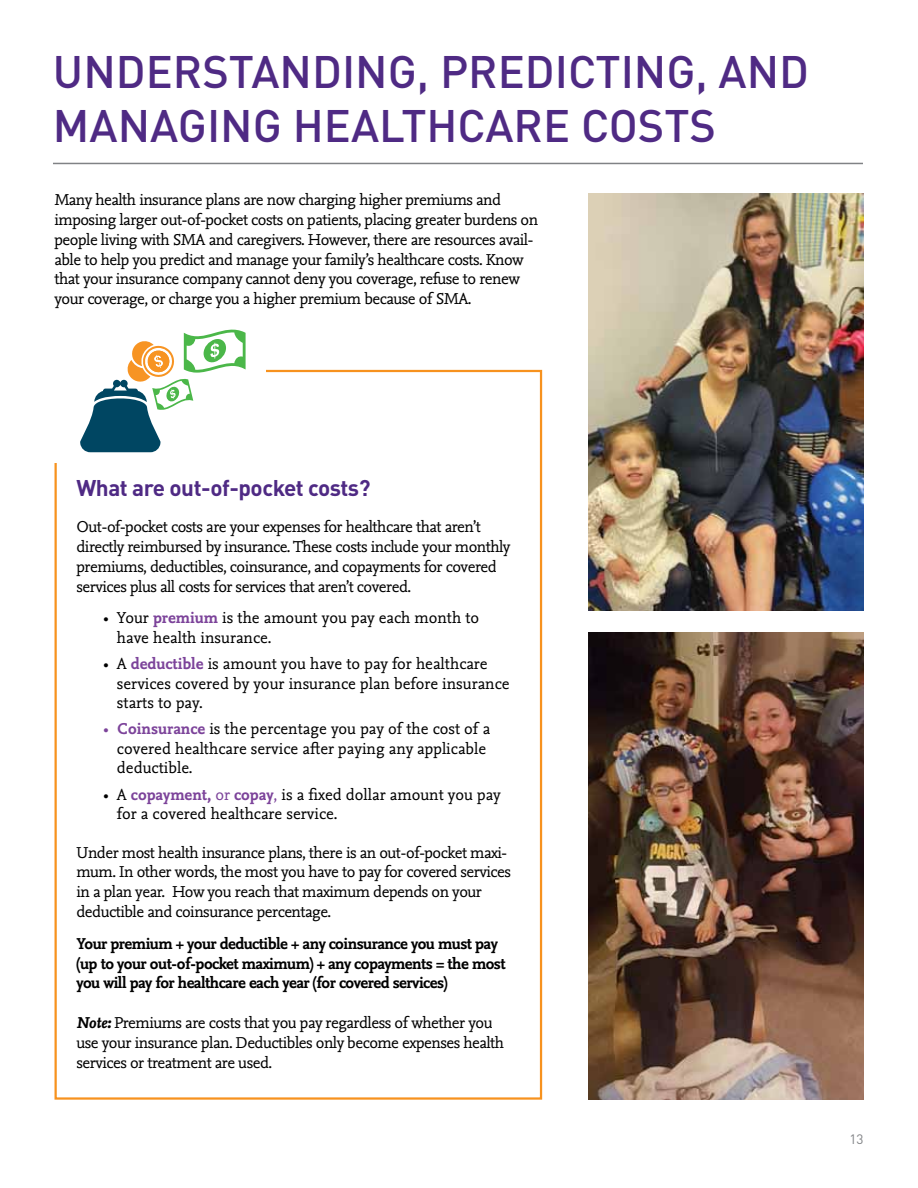
<style>
.page{position:relative;width:918px;height:1188px;background:#fff}
.page>*{position:absolute;margin:0;border:0;box-sizing:border-box;transform-origin:0 0}
.t1{font:500 45px/54px "DINOT";color:#4f2a84}
.t2{font:700 22.5px "DINOT";letter-spacing:-.02em;color:#4f2a84}
.t3{font:16.5px/19.8px "Nexus Mix OT";letter-spacing:-.03em;color:#000}
.t4{font:16.5px/19.5px "Nexus Mix OT";color:#000}
.t5{font:700 16.5px/19.8px "Nexus Mix OT";letter-spacing:-.03em;color:#000}
.t6{font:13.5px "DINOT";color:#808285}
.s1{font-weight:700;color:#7c439a}
.s2{color:#7c439a}
.s3{font-weight:700;font-style:italic}
</style>
<div class="page">
<hr style="left:53px;top:163px;width:810px;height:1px;background:#808285">
<img style="left:589px;top:193px;width:275px;height:417px">
<img style="left:589px;top:632px;width:274px;height:468px">
<svg style="left:80px;top:329px;width:166px;height:123px"></svg>
<h1 class="t1" style="left:53px;top:44px;width:120px">UNDERST</h1>
<h1 class="t1" style="left:53px;top:44px;width:758px;text-indent:198px">ANDING, PREDICTING, AND<br>MANAGING HEALTHCARE COSTS</h1>
<p class="t3" style="left:55px;top:190px;width:485px">Many health insurance plans are now charging higher premiums and imposing larger out-of-pocket costs on patients, placing greater burdens on people living with SMA and caregivers. However, there are resources avail&shy;able to help you predict and manage your family’s healthcare costs. Know that your insurance company cannot deny you coverage, refuse to renew your coverage, or charge you a higher premium because of SMA.</p>
<h2 class="t2" style="left:76px;top:473px;width:295px">What are out-of-pocket costs?</h2>
<p class="t3" style="left:76px;top:518px;width:436px">Out-of-pocket costs are your expenses for healthcare that aren’t directly reimbursed by insurance. These costs include your monthly premiums, deductibles, coinsurance, and copayments for covered services plus all costs for services that aren’t covered.</p>
<p class="t4" style="left:117px;top:609px;width:364px;text-indent:-13px">• Your <span class="s1">premium</span> is the amount you pay each month to have health insurance.</p>
<p class="t4" style="left:117px;top:655px;width:394px;text-indent:-13px">• A <span class="s1">deductible</span> is amount you have to pay for healthcare services covered by your insurance plan before insurance starts to pay.</p>
<p class="t4" style="left:117px;top:720px;width:375px;text-indent:-13px"><span class="s2">•</span> <span class="s1">Coinsurance</span> is the percentage you pay of the cost of a covered healthcare service after paying any applicable deductible.</p>
<p class="t4" style="left:117px;top:785px;width:385px;text-indent:-13px">• A <span class="s1">copayment,</span> <span class="s2">or</span> <span class="s1">copay</span><span class="s2">,</span> is a fixed dollar amount you pay for a covered healthcare service.</p>
<p class="t3" style="left:76px;top:843px;width:436px">Under most health insurance plans, there is an out-of-pocket maxi&shy;mum. In other words, the most you have to pay for covered services in a plan year. How you reach that maximum depends on your deductible and coinsurance percentage.</p>
<p class="t5" style="left:76px;top:934px;width:431px">Your premium + your deductible + any coinsurance you must pay (up to your out-of-pocket maximum) + any copayments = the most you will pay for healthcare each year (for covered services)</p>
<p class="t3" style="left:76px;top:1013px;width:429px"><span class="s3">Note:</span> Premiums are costs that you pay regardless of whether you use your insurance plan. Deductibles only become expenses health services or treatment are used.</p>
<p class="t6" style="left:850px;top:1131px;width:16px">13</p>
</div>
